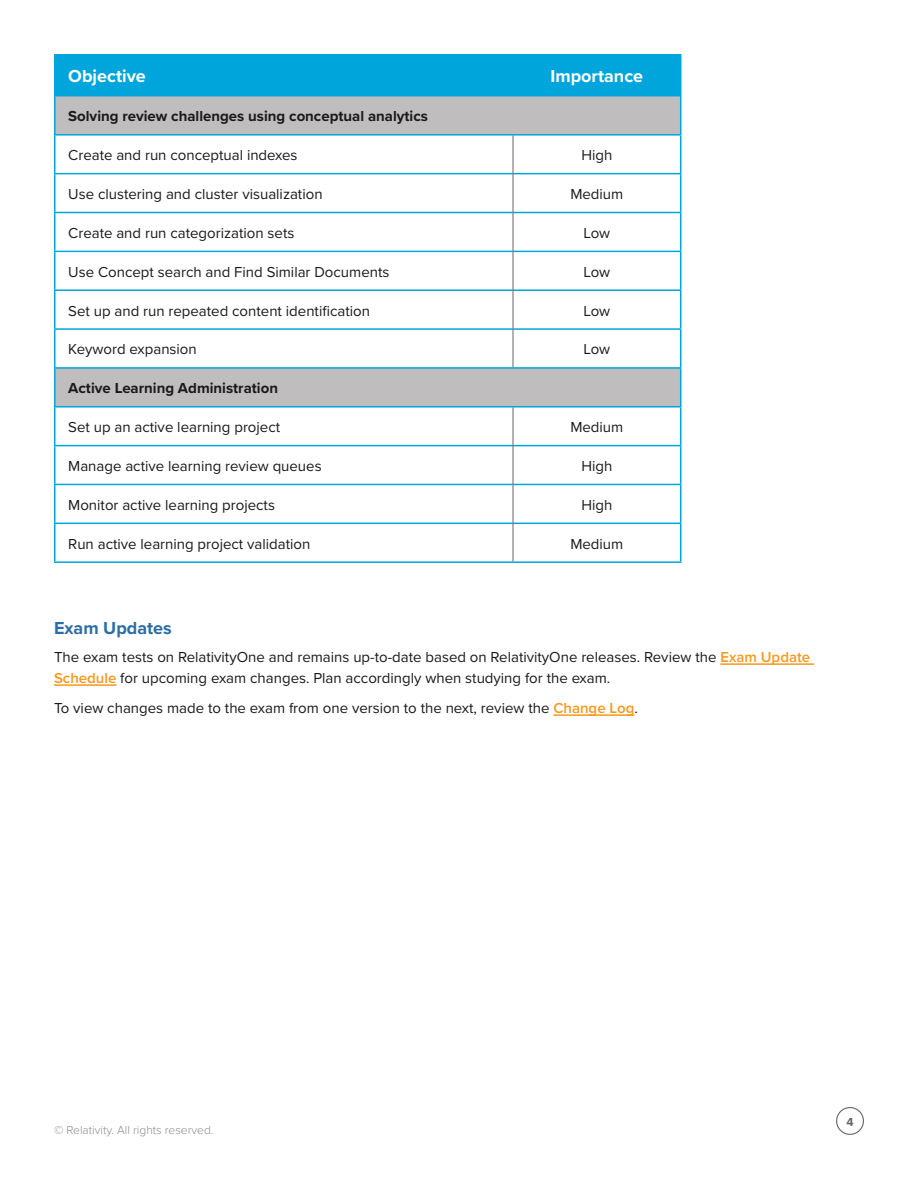
<style>
.page{position:relative;width:918px;height:1188px;background:#fff}
.page>*{position:absolute;margin:0;border:0;box-sizing:border-box;transform-origin:0 0}
.t1{font:700 18px "Proxima Nova";color:#fff}
.Subhead_2{font:700 18px "Proxima Nova";color:#2a6ea5}
.Body_Copy{font:15px/21px "Proxima Nova";color:#1a1a1a}
.Body_Copy-2{font:700 15px "Proxima Nova";color:#1a1a1a}
.t2{font:300 12px "Proxima Nova";color:#8d8d8d}
.t3{font:700 12px "Proxima Nova";color:#666}
.s1{font-weight:600;color:#f8981d}
</style>
<div class="page">
<div style="left:836px;top:1107px;width:28px;height:28px;border:1px solid #666;border-radius:50%"></div>
<hr style="left:720px;top:663px;width:94px;height:2px;background:#f8981d">
<hr style="left:54px;top:684px;width:62px;height:2px;background:#f8981d">
<hr style="left:553px;top:714px;width:81px;height:2px;background:#f8981d">
<div style="left:56px;top:55px;width:624px;height:41px;background:#00a5db"></div>
<div style="left:56px;top:97px;width:624px;height:37px;background:#c0bdbe"></div>
<svg style="left:56px;top:136px;width:624px;height:425px"></svg>
<hr style="left:56px;top:96px;width:457px;height:1px;background:#00a5db">
<hr style="left:513px;top:96px;width:167px;height:1px;background:#00a5db">
<hr style="left:54px;top:96px;width:2px;height:38px;background:#00a5db">
<hr style="left:680px;top:96px;width:1px;height:38px;background:#00a5db">
<hr style="left:54px;top:134px;width:459px;height:2px;background:#00a5db">
<hr style="left:513px;top:134px;width:168px;height:2px;background:#00a5db">
<hr style="left:54px;top:173px;width:459px;height:1px;background:#00a5db">
<hr style="left:513px;top:173px;width:168px;height:1px;background:#00a5db">
<hr style="left:54px;top:212px;width:459px;height:1px;background:#00a5db">
<hr style="left:513px;top:212px;width:168px;height:1px;background:#00a5db">
<hr style="left:54px;top:251px;width:459px;height:1px;background:#00a5db">
<hr style="left:513px;top:251px;width:168px;height:1px;background:#00a5db">
<hr style="left:54px;top:289px;width:459px;height:2px;background:#00a5db">
<hr style="left:513px;top:289px;width:168px;height:2px;background:#00a5db">
<hr style="left:54px;top:328px;width:459px;height:2px;background:#00a5db">
<hr style="left:513px;top:328px;width:168px;height:2px;background:#00a5db">
<hr style="left:54px;top:367px;width:459px;height:2px;background:#00a5db">
<hr style="left:513px;top:367px;width:168px;height:2px;background:#00a5db">
<hr style="left:54px;top:406px;width:459px;height:2px;background:#00a5db">
<hr style="left:513px;top:406px;width:168px;height:2px;background:#00a5db">
<hr style="left:54px;top:445px;width:459px;height:1px;background:#00a5db">
<hr style="left:513px;top:445px;width:168px;height:1px;background:#00a5db">
<hr style="left:54px;top:484px;width:459px;height:1px;background:#00a5db">
<hr style="left:513px;top:484px;width:168px;height:1px;background:#00a5db">
<hr style="left:54px;top:523px;width:459px;height:1px;background:#00a5db">
<hr style="left:513px;top:523px;width:168px;height:1px;background:#00a5db">
<hr style="left:54px;top:561px;width:459px;height:2px;background:#00a5db">
<hr style="left:513px;top:561px;width:168px;height:2px;background:#00a5db">
<hr style="left:513px;top:136px;width:1px;height:38px;background:#666">
<hr style="left:513px;top:174px;width:1px;height:39px;background:#666">
<hr style="left:513px;top:213px;width:1px;height:38px;background:#666">
<hr style="left:513px;top:251px;width:1px;height:39px;background:#666">
<hr style="left:513px;top:290px;width:1px;height:39px;background:#666">
<hr style="left:513px;top:329px;width:1px;height:38px;background:#666">
<hr style="left:513px;top:408px;width:1px;height:38px;background:#666">
<hr style="left:513px;top:446px;width:1px;height:38px;background:#666">
<hr style="left:513px;top:484px;width:1px;height:39px;background:#666">
<hr style="left:513px;top:523px;width:1px;height:38px;background:#666">
<hr style="left:54px;top:55px;width:2px;height:41px;background:#00a5db">
<hr style="left:54px;top:54px;width:459px;height:1px;background:#00a5db">
<hr style="left:513px;top:54px;width:168px;height:1px;background:#00a5db">
<hr style="left:680px;top:55px;width:1px;height:41px;background:#00a5db">
<hr style="left:54px;top:136px;width:2px;height:37px;background:#00a5db">
<hr style="left:54px;top:174px;width:2px;height:38px;background:#00a5db">
<hr style="left:54px;top:213px;width:2px;height:38px;background:#00a5db">
<hr style="left:54px;top:252px;width:2px;height:37px;background:#00a5db">
<hr style="left:54px;top:291px;width:2px;height:37px;background:#00a5db">
<hr style="left:54px;top:330px;width:2px;height:37px;background:#00a5db">
<hr style="left:54px;top:369px;width:2px;height:37px;background:#00a5db">
<hr style="left:54px;top:408px;width:2px;height:37px;background:#00a5db">
<hr style="left:54px;top:446px;width:2px;height:38px;background:#00a5db">
<hr style="left:54px;top:485px;width:2px;height:38px;background:#00a5db">
<hr style="left:54px;top:524px;width:2px;height:37px;background:#00a5db">
<hr style="left:680px;top:136px;width:1px;height:37px;background:#00a5db">
<hr style="left:680px;top:174px;width:1px;height:38px;background:#00a5db">
<hr style="left:680px;top:213px;width:1px;height:38px;background:#00a5db">
<hr style="left:680px;top:252px;width:1px;height:37px;background:#00a5db">
<hr style="left:680px;top:291px;width:1px;height:37px;background:#00a5db">
<hr style="left:680px;top:330px;width:1px;height:37px;background:#00a5db">
<hr style="left:680px;top:369px;width:1px;height:37px;background:#00a5db">
<hr style="left:680px;top:408px;width:1px;height:37px;background:#00a5db">
<hr style="left:680px;top:446px;width:1px;height:38px;background:#00a5db">
<hr style="left:680px;top:485px;width:1px;height:38px;background:#00a5db">
<hr style="left:680px;top:524px;width:1px;height:37px;background:#00a5db">
<p class="t1" style="left:68px;top:63px;width:79px">Objective</p>
<p class="t1" style="left:550px;top:63px;width:94px">Importance</p>
<p class="Body_Copy-2" style="left:68px;top:105px;width:361px">Solving review challenges using conceptual analytics</p>
<p class="Body_Copy" style="left:68px;top:144px;width:231px">Create and run conceptual indexes</p>
<p class="Body_Copy" style="left:581px;top:144px;width:32px">High</p>
<p class="Body_Copy" style="left:68px;top:183px;width:256px">Use clustering and cluster visualization</p>
<p class="Body_Copy" style="left:570px;top:183px;width:54px">Medium</p>
<p class="Body_Copy" style="left:68px;top:222px;width:228px">Create and run categorization sets</p>
<p class="Body_Copy" style="left:583px;top:222px;width:28px">Low</p>
<p class="Body_Copy" style="left:68px;top:261px;width:323px">Use Concept search and Find Similar Documents</p>
<p class="Body_Copy" style="left:583px;top:261px;width:28px">Low</p>
<p class="Body_Copy" style="left:68px;top:299px;width:303px">Set up and run repeated content identification</p>
<p class="Body_Copy" style="left:583px;top:299px;width:28px">Low</p>
<p class="Body_Copy" style="left:68px;top:338px;width:130px">Keyword expansion</p>
<p class="Body_Copy" style="left:583px;top:338px;width:28px">Low</p>
<p class="Body_Copy-2" style="left:68px;top:377px;width:211px">Active Learning Administration</p>
<p class="Body_Copy" style="left:68px;top:416px;width:213px">Set up an active learning project</p>
<p class="Body_Copy" style="left:570px;top:416px;width:54px">Medium</p>
<p class="Body_Copy" style="left:68px;top:455px;width:255px">Manage active learning review queues</p>
<p class="Body_Copy" style="left:581px;top:455px;width:32px">High</p>
<p class="Body_Copy" style="left:68px;top:494px;width:208px">Monitor active learning projects</p>
<p class="Body_Copy" style="left:581px;top:494px;width:32px">High</p>
<p class="Body_Copy" style="left:68px;top:533px;width:244px">Run active learning project validation</p>
<p class="Body_Copy" style="left:570px;top:533px;width:54px">Medium</p>
<p class="Subhead_2" style="left:54px;top:615px;width:119px">Exam Updates</p>
<p class="Body_Copy" style="left:54px;top:646px;width:758px">The exam tests on RelativityOne and remains up-to-date based on RelativityOne releases. Review the <span class="s1">Exam Update<br>Schedule</span> for upcoming exam changes. Plan accordingly when studying for the exam.</p>
<p class="Body_Copy" style="left:54px;top:697px;width:585px">To view changes made to the exam from one version to the next, review the <span class="s1">Change Log</span>.</p>
<p class="t2" style="left:54px;top:1121px;width:161px">© Relativity. All rights reserved.</p>
<p class="t3" style="left:846px;top:1113px;width:9px">4</p>
</div>
